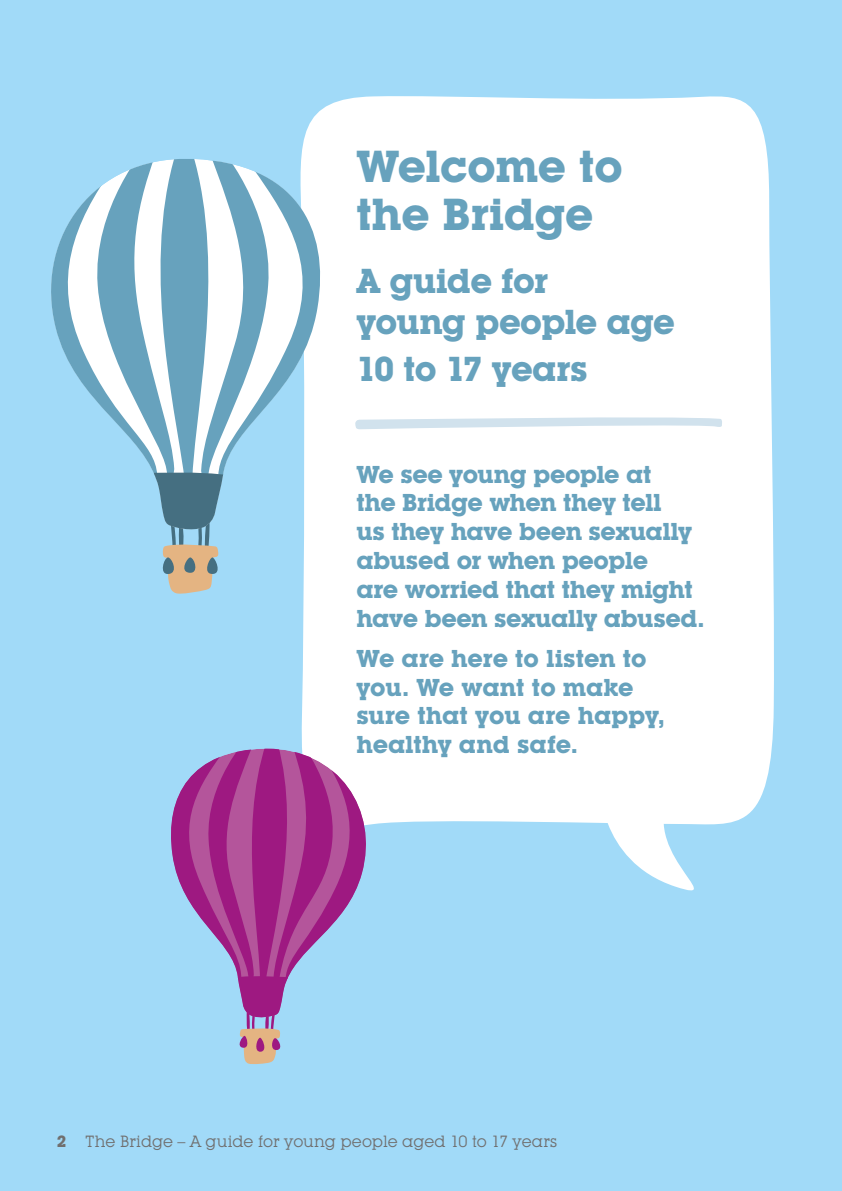
<style>
.page{position:relative;width:842px;height:1191px;background:#a1daf8}
.page>*{position:absolute;margin:0;border:0;box-sizing:border-box;transform-origin:0 0}
.t1{font:700 44px/48px "Lubalin Graph IT Cby BT";letter-spacing:-.015em;color:#67a2bd}
.t2{font:700 34px/40.8px "Lubalin Graph IT Cby BT";letter-spacing:-.025em;color:#67a2bd}
.t3{font:700 24px/28.8px "Lubalin Graph IT Cby BT";letter-spacing:-.015em;color:#67a2bd}
.t4{font:16px "Lubalin Graph IT Cby BT";letter-spacing:-.005em;color:#706f6f}
.s1{font-weight:700}
</style>
<div class="page">
<div style="left:301px;top:96px;width:473px;height:728px;background:#fff"></div>
<svg style="left:354px;top:415px;width:368px;height:14px;background:#e2edf3"></svg>
<svg style="left:597px;top:780px;width:138px;height:111px"></svg>
<svg style="left:51px;top:159px;width:280px;height:436px"></svg>
<svg style="left:171px;top:748px;width:208px;height:316px"></svg>
<h1 class="t1" style="left:356px;top:142px;width:268px">Welcome to the Bridge</h1>
<h2 class="t2" style="left:356px;top:261px;width:320px">A guide for<br>young people age</h2>
<h2 class="t2" style="left:356px;top:348px;width:233px">10 to 17 years</h2>
<p class="t3" style="left:356px;top:459px;width:350px">We see young people at<br>the Bridge when they tell<br>us they have been sexually abused or when people<br>are worried that they might have been sexually abused.</p>
<p class="t3" style="left:356px;top:643px;width:310px">We are here to listen to you. We want to make sure that you are happy, healthy and safe.</p>
<p class="t4" style="left:57px;top:1131px;width:502px"><span class="s1">2</span> The Bridge – A guide for young people aged 10 to 17 years</p>
</div>
